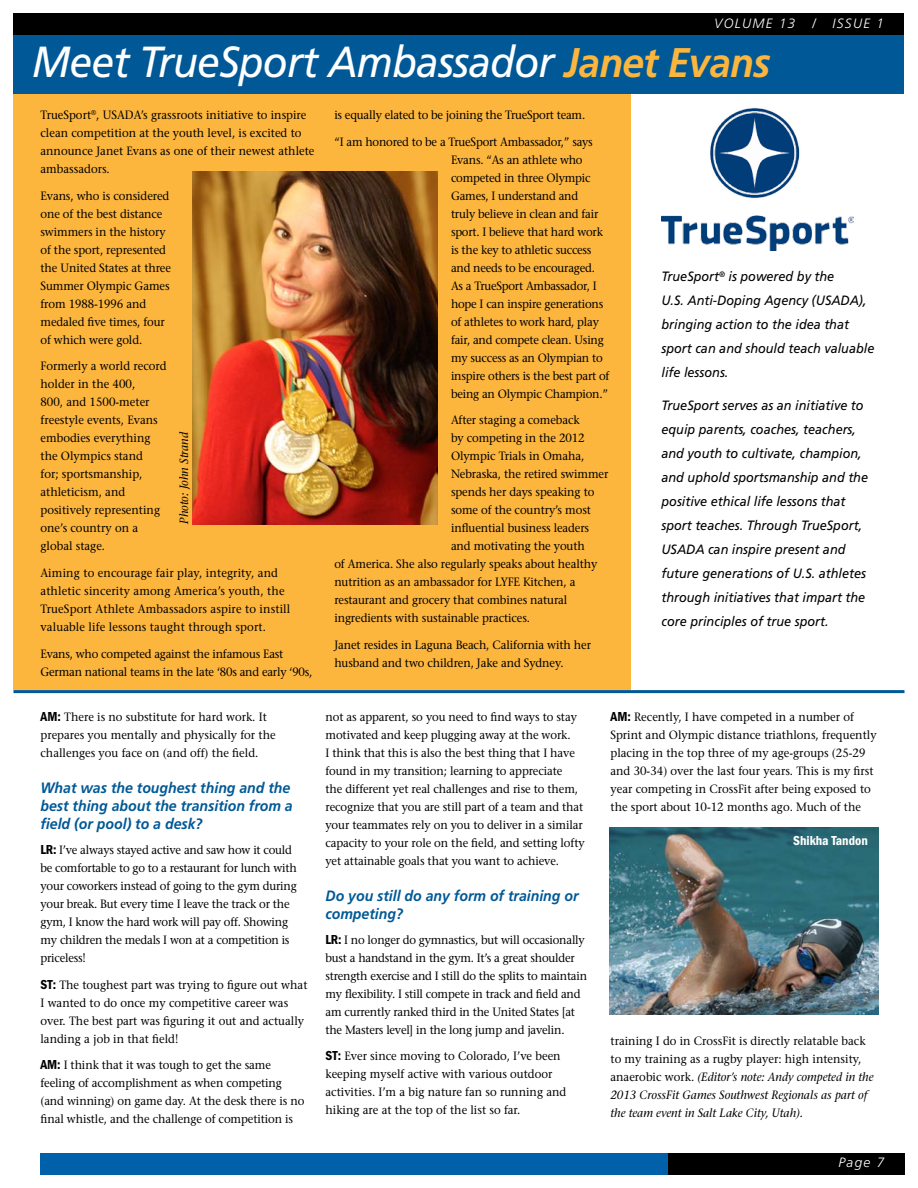
<style>
.page{position:relative;width:918px;height:1188px;background:#fff}
.page>*{position:absolute;margin:0;border:0;box-sizing:border-box;transform-origin:0 0}
.t1{font:italic 43.5px "Frutiger LT Std";letter-spacing:-.02em;color:#fff;scale:.94 1}
.t2{font:italic 700 15px/18px "Frutiger LT Std";color:#005996;scale:.94 1}
.t3{font:italic 13.5px/24px "Frutiger LT Std";color:#000;scale:.94 1}
.t4{font:italic 300 13.5px "Frutiger LT Std";letter-spacing:.1em;color:#fff}
.t5{font:13.5px "ITC Franklin Gothic Std Dm Cd";color:#fff}
.t6{font:500 12px/18px "Stone Serif Std";letter-spacing:-.01em;color:#000;scale:.94 1}
.t7{font:italic 500 12px/18px "Stone Serif Std";color:#000;scale:.94 1}
.t8{font:500 12px/18px "Stone Serif Std";letter-spacing:.01em;color:#000;scale:.94 1}
.s1{font-weight:700;font-size:41.4px;color:#fcb53d}
.s2{font-family:"ITC Franklin Gothic Std Dm Cd";font-weight:400;font-size:13.5px}
.s3{font-style:normal}
</style>
<div class="page">
<div style="left:14px;top:93px;width:617px;height:597px;background:#fcb53d"></div>
<div style="left:14px;top:35px;width:890px;height:58px;background:#005996"></div>
<img style="left:662px;top:108px;width:192px;height:142px">
<img style="left:193px;top:172px;width:245px;height:353px">
<div style="left:14px;top:14px;width:890px;height:21px;background:#000"></div>
<div style="left:40px;top:1153px;width:864px;height:21px;background:#0061aa"></div>
<div style="left:668px;top:1153px;width:236px;height:21px;background:#000"></div>
<img style="left:609px;top:827px;width:269px;height:187px">
<hr style="left:14px;top:690px;width:890px;height:3px;background:#005996">
<p class="t4" style="left:714px;top:16px;width:171px">VOLUME 13 / ISSUE 1</p>
<h1 class="t1" style="left:32px;top:36px;width:787px">Meet TrueSport Ambassador <span class="s1">Janet Evans</span></h1>
<p class="t6" style="left:40px;top:106px;width:293px">TrueSport<sup>®</sup>, USADA’s grassroots initiative to inspire clean competition at the youth level, is excited to announce Janet Evans as one of their newest athlete ambassadors.</p>
<p class="t6" style="left:40px;top:186px;width:140px">Evans, who is considered one of the best distance swimmers in the history of the sport, represented the United States at three<br>Summer Olympic Games from 1988-1996 and medaled five times, four of which were gold.</p>
<p class="t6" style="left:40px;top:357px;width:136px">Formerly a world record holder in the 400,<br>800, and 1500-meter freestyle events, Evans embodies everything the Olympics stand<br>for; sportsmanship, athleticism, and positively representing one’s country on a global stage.</p>
<p class="t8" style="left:40px;top:564px;width:267px">Aiming to encourage fair play, integrity, and athletic sincerity among America’s youth, the TrueSport Athlete Ambassadors aspire to instill valuable life lessons taught through sport.</p>
<p class="t6" style="left:40px;top:644px;width:291px">Evans, who competed against the infamous East<br>German national teams in the late ‘80s and early ‘90s,</p>
<p class="t7" style="left:175px;top:524px;width:99px;rotate:-90deg">Photo: John Strand</p>
<p class="t6" style="left:334px;top:106px;width:268px">is equally elated to be joining the TrueSport team.</p>
<p class="t6" style="left:451px;top:132px;width:170px;text-indent:-117px">“I am honored to be a TrueSport Ambassador,” says<br>Evans. “As an athlete who competed in three Olympic<br>Games, I understand and<br>truly believe in clean and fair sport. I believe that hard work is the key to athletic success and needs to be encouraged.<br>As a TrueSport Ambassador, I hope I can inspire generations of athletes to work hard, play fair, and compete clean. Using my success as an Olympian to inspire others is the best part of being an Olympic Champion.”</p>
<p class="t6" style="left:451px;top:411px;width:138px">After staging a comeback</p>
<p class="t6" style="left:451px;top:429px;width:144px">by competing in the 2012</p>
<p class="t6" style="left:451px;top:447px;width:143px">Olympic Trials in Omaha,</p>
<p class="t6" style="left:451px;top:465px;width:169px">Nebraska, the retired swimmer</p>
<p class="t6" style="left:451px;top:483px;width:154px">spends her days speaking to</p>
<p class="t6" style="left:451px;top:501px;width:150px">some of the country’s most</p>
<p class="t6" style="left:451px;top:519px;width:149px">influential business leaders</p>
<p class="t6" style="left:451px;top:537px;width:144px">and motivating the youth</p>
<p class="t6" style="left:334px;top:555px;width:281px">of America. She also regularly speaks about healthy</p>
<p class="t6" style="left:334px;top:573px;width:258px">nutrition as an ambassador for LYFE Kitchen, a</p>
<p class="t6" style="left:334px;top:591px;width:249px">restaurant and grocery that combines natural</p>
<p class="t6" style="left:334px;top:609px;width:210px">ingredients with sustainable practices.</p>
<p class="t6" style="left:334px;top:636px;width:275px">Janet resides in Laguna Beach, California with her husband and two children, Jake and Sydney.</p>
<p class="t3" style="left:662px;top:265px;width:228px">TrueSport<sup>®</sup> is powered by the<br>U.S. Anti-Doping Agency (USADA), bringing action to the idea that sport can and should teach valuable life lessons.</p>
<p class="t3" style="left:662px;top:393px;width:221px">TrueSport serves as an initiative to equip parents, coaches, teachers, and youth to cultivate, champion, and uphold sportsmanship and the positive ethical life lessons that sport teaches. Through TrueSport, USADA can inspire present and future generations of U.S. athletes through initiatives that impart the core principles of true sport.</p>
<p class="t6" style="left:40px;top:708px;width:252px"><span class="s2">AM:</span> There is no substitute for hard work. It prepares you mentally and physically for the challenges you face on (and off) the field.</p>
<p class="t2" style="left:40px;top:779px;width:270px">What was the toughest thing and the best thing about the transition from a field (or pool) to a desk?</p>
<p class="t6" style="left:40px;top:841px;width:274px"><span class="s2">LR:</span> I’ve always stayed active and saw how it could be comfortable to go to a restaurant for lunch with your coworkers instead of going to the gym during your break. But every time I leave the track or the gym, I know the hard work will pay off. Showing my children the medals I won at a competition is priceless!</p>
<p class="t6" style="left:40px;top:976px;width:286px"><span class="s2">ST:</span> The toughest part was trying to figure out what I wanted to do once my competitive career was over. The best part was figuring it out and actually landing a job in that field!</p>
<p class="t6" style="left:40px;top:1056px;width:282px"><span class="s2">AM:</span> I think that it was tough to get the same feeling of accomplishment as when competing (and winning) on game day. At the desk there is no final whistle, and the challenge of competition is</p>
<p class="t6" style="left:326px;top:707px;width:277px">not as apparent, so you need to find ways to stay motivated and keep plugging away at the work.<br>I think that this is also the best thing that I have found in my transition; learning to appreciate<br>the different yet real challenges and rise to them, recognize that you are still part of a team and that your teammates rely on you to deliver in a similar capacity to your role on the field, and setting lofty yet attainable goals that you want to achieve.</p>
<p class="t2" style="left:326px;top:887px;width:271px">Do you still do any form of training or competing?</p>
<p class="t6" style="left:326px;top:931px;width:280px"><span class="s2">LR:</span> I no longer do gymnastics, but will occasionally bust a handstand in the gym. It’s a great shoulder strength exercise and I still do the splits to maintain my flexibility. I still compete in track and field and am currently ranked third in the United States [at the Masters level] in the long jump and javelin.</p>
<p class="t6" style="left:325px;top:1047px;width:258px"><span class="s2">ST:</span> Ever since moving to Colorado, I’ve been keeping myself active with various outdoor activities. I’m a big nature fan so running and hiking are at the top of the list so far.</p>
<p class="t6" style="left:610px;top:708px;width:285px"><span class="s2">AM:</span> Recently, I have competed in a number of Sprint and Olympic distance triathlons, frequently placing in the top three of my age-groups (25-29 and 30-34) over the last four years. This is my first year competing in CrossFit after being exposed to the sport about 10-12 months ago. Much of the</p>
<p class="t5" style="left:793px;top:832px;width:76px">Shikha Tandon</p>
<p class="t7" style="left:611px;top:1032px;width:281px"><span class="s3">training I do in CrossFit is directly relatable back to my training as a rugby player: high intensity, anaerobic work.</span> (Editor’s note: Andy competed in the 2013 CrossFit Games Southwest Regionals as part of the team event in Salt Lake City, Utah).</p>
<p class="t4" style="left:838px;top:1154px;width:47px">Page 7</p>
</div>
